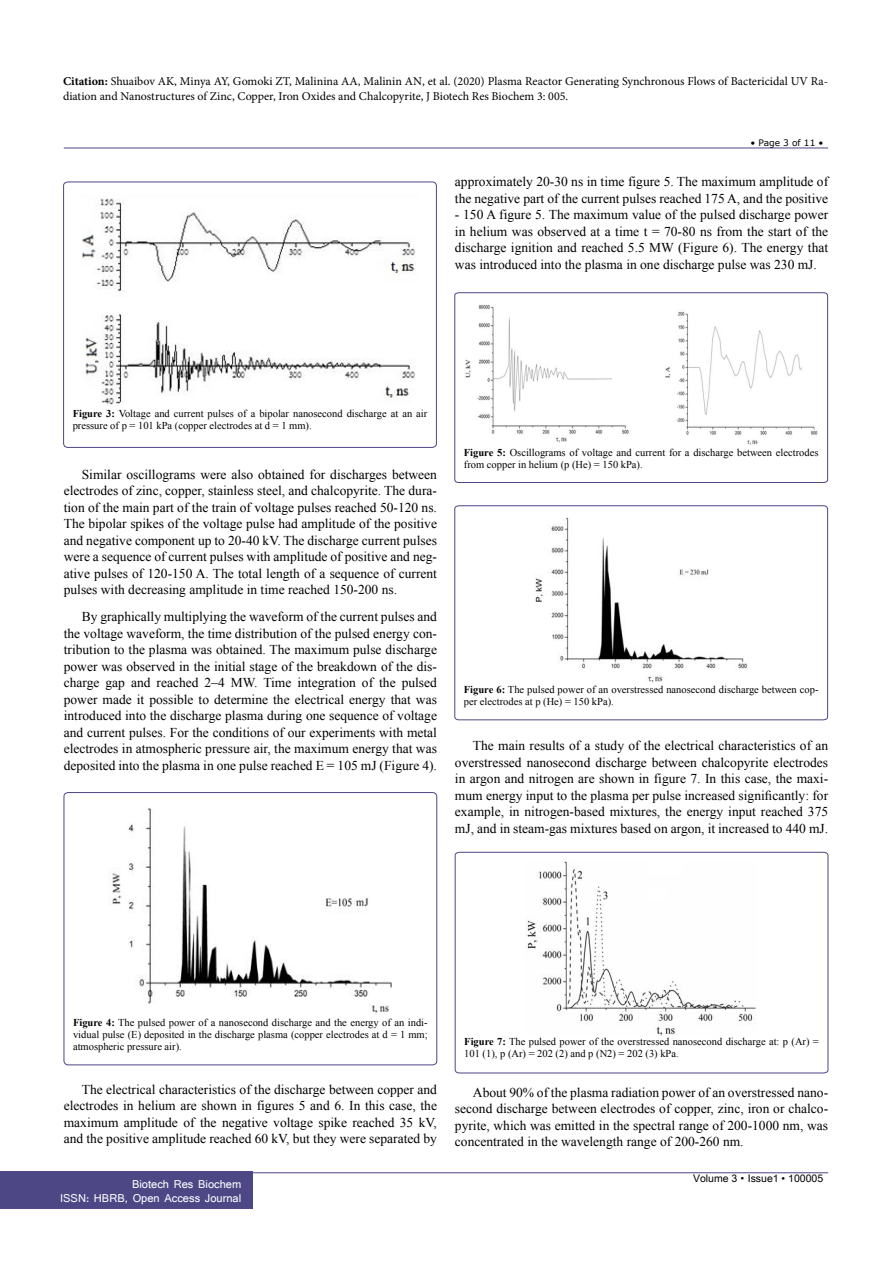
<style>
.page{position:relative;width:893px;height:1263px;background:#fff}
.page>*{position:absolute;margin:0;border:0;box-sizing:border-box;transform-origin:0 0}
.t1{font:13.5px/16.5px "Times New Roman";color:#000;text-align:justify}
.t2{font:12px/15px "Minion Pro";color:#000}
.t3{font:12px/14.2px "Shruti";color:#fff;text-align:right}
.t4{font:10.5px/12px "Times New Roman";color:#000}
.t5{font:10.5px "Arial Unicode MS";color:#000}
.t6{font:9px "MS Reference Sans Serif";color:#000}
.s1{font-weight:700}
.s2{font-family:"Batang"}
</style>
<div class="page">
<hr style="left:64px;top:148px;width:764px;height:1px;background:#4d4785">
<hr style="left:64px;top:1172px;width:764px;height:1px;background:#4d4785">
<div style="left:0;top:1171px;width:253px;height:38px;background:#4d4785"></div>
<div style="left:63px;top:182px;width:374px;height:266px;border:1px solid #4d4785;border-radius:4px"></div>
<svg style="left:454px;top:292px;width:374px;height:191px"></svg>
<svg style="left:454px;top:505px;width:374px;height:215px"></svg>
<img style="left:81px;top:198px;width:335px;height:207px">
<div style="left:64px;top:792px;width:373px;height:273px;border:1px solid #4d4785;border-radius:4px"></div>
<img style="left:109px;top:808px;width:283px;height:206px">
<img style="left:464px;top:303px;width:354px;height:143px">
<img style="left:535px;top:517px;width:212px;height:165px">
<svg style="left:455px;top:852px;width:373px;height:221px"></svg>
<img style="left:525px;top:861px;width:233px;height:175px">
<p class="t2" style="left:63px;top:74px;width:767px"><span class="s1">Citation:</span> Shuaibov AK, Minya AY, Gomoki ZT, Malinina AA, Malinin AN, et al. (2020) Plasma Reactor Generating Synchronous Flows of Bactericidal UV Ra&shy;diation and Nanostructures of Zinc, Copper, Iron Oxides and Chalcopyrite, J Biotech Res Biochem 3: 005.</p>
<p class="t6" style="left:750px;top:137px;width:75px">• Page 3 of 11 •</p>
<p class="t1" style="left:455px;top:173px;width:375px">approximately 20-30 ns in time figure 5. The maximum amplitude of the negative part of the current pulses reached 175 A, and the positive</p>
<p class="t1" style="left:455px;top:206px;width:375px">- 150 A figure 5. The maximum value of the pulsed discharge power in helium was observed at a time t = 70-80 ns from the start of the discharge ignition and reached 5.5 MW (Figure 6). The energy that was introduced into the plasma in one discharge pulse was 230 mJ.</p>
<p class="t4" style="left:73px;top:407px;width:356px"><span class="s1">Figure 3:</span> Voltage and current pulses of a bipolar nanosecond discharge at an air pressure of p = 101 kPa (copper electrodes at d = 1 mm).</p>
<p class="t1" style="left:64px;top:466px;width:375px;text-indent:18px">Similar oscillograms were also obtained for discharges between electrodes of zinc, copper, stainless steel, and chalcopyrite. The dura&shy;tion of the main part of the train of voltage pulses reached 50-120 ns.<br>The bipolar spikes of the voltage pulse had amplitude of the positive and negative component up to 20-40 kV. The discharge current pulses were a sequence of current pulses with amplitude of positive and neg&shy;ative pulses of 120-150 A. The total length of a sequence of current pulses with decreasing amplitude in time reached 150-200 ns.</p>
<p class="t1" style="left:64px;top:608px;width:375px;text-indent:18px">By graphically multiplying the waveform of the current pulses and the voltage waveform, the time distribution of the pulsed energy con&shy;tribution to the plasma was obtained. The maximum pulse discharge power was observed in the initial stage of the breakdown of the dis&shy;charge gap and reached 2–4 MW. Time integration of the pulsed power made it possible to determine the electrical energy that was introduced into the discharge plasma during one sequence of voltage and current pulses. For the conditions of our experiments with metal electrodes in atmospheric pressure air, the maximum energy that was deposited into the plasma in one pulse reached E = 105 mJ (Figure 4).</p>
<p class="t4" style="left:464px;top:446px;width:356px"><span class="s1">Figure 5:</span> Oscillograms of voltage and current for a discharge between electrodes from copper in helium (p (He) = 150 kPa).</p>
<p class="t4" style="left:464px;top:683px;width:356px"><span class="s1">Figure 6:</span> The pulsed power of an overstressed nanosecond discharge between cop&shy;per electrodes at p (He) = 150 kPa).</p>
<p class="t1" style="left:455px;top:737px;width:375px;text-indent:18px">The main results of a study of the electrical characteristics of an overstressed nanosecond discharge between chalcopyrite electrodes in argon and nitrogen are shown in figure 7. In this case, the maxi&shy;mum energy input to the plasma per pulse increased significantly: for example, in nitrogen-based mixtures, the energy input reached 375 mJ, and in steam-gas mixtures based on argon, it increased to 440 mJ.</p>
<p class="t4" style="left:73px;top:1016px;width:356px;text-align:justify"><span class="s1">Figure 4:</span> The pulsed power of a nanosecond discharge and the energy of an indi&shy;vidual pulse (E) deposited in the discharge plasma (copper electrodes at d = 1 mm; atmospheric pressure air).</p>
<p class="t1" style="left:64px;top:1081px;width:375px;text-indent:18px">The electrical characteristics of the discharge between copper and electrodes in helium are shown in figures 5 and 6. In this case, the maximum amplitude of the negative voltage spike reached 35 kV, and the positive amplitude reached 60 kV, but they were separated by</p>
<p class="t3" style="left:60px;top:1176px;width:183px">Biotech Res Biochem<br>ISSN: HBRB, Open Access Journal</p>
<p class="t4" style="left:464px;top:1036px;width:356px"><span class="s1">Figure 7:</span> The pulsed power of the overstressed nanosecond discharge at: p (Ar) =<br>101 (1), p (Ar) = 202 (2) and p (N2) = 202 (3) kPa.</p>
<p class="t1" style="left:455px;top:1084px;width:375px;text-indent:18px">About 90% of the plasma radiation power of an overstressed nano&shy;second discharge between electrodes of copper, zinc, iron or chalco&shy;pyrite, which was emitted in the spectral range of 200-1000 nm, was concentrated in the wavelength range of 200-260 nm.</p>
<p class="t5" style="left:693px;top:1170px;width:132px">Volume 3 <span class="s2">•</span> Issue1 • 100005</p>
</div>
